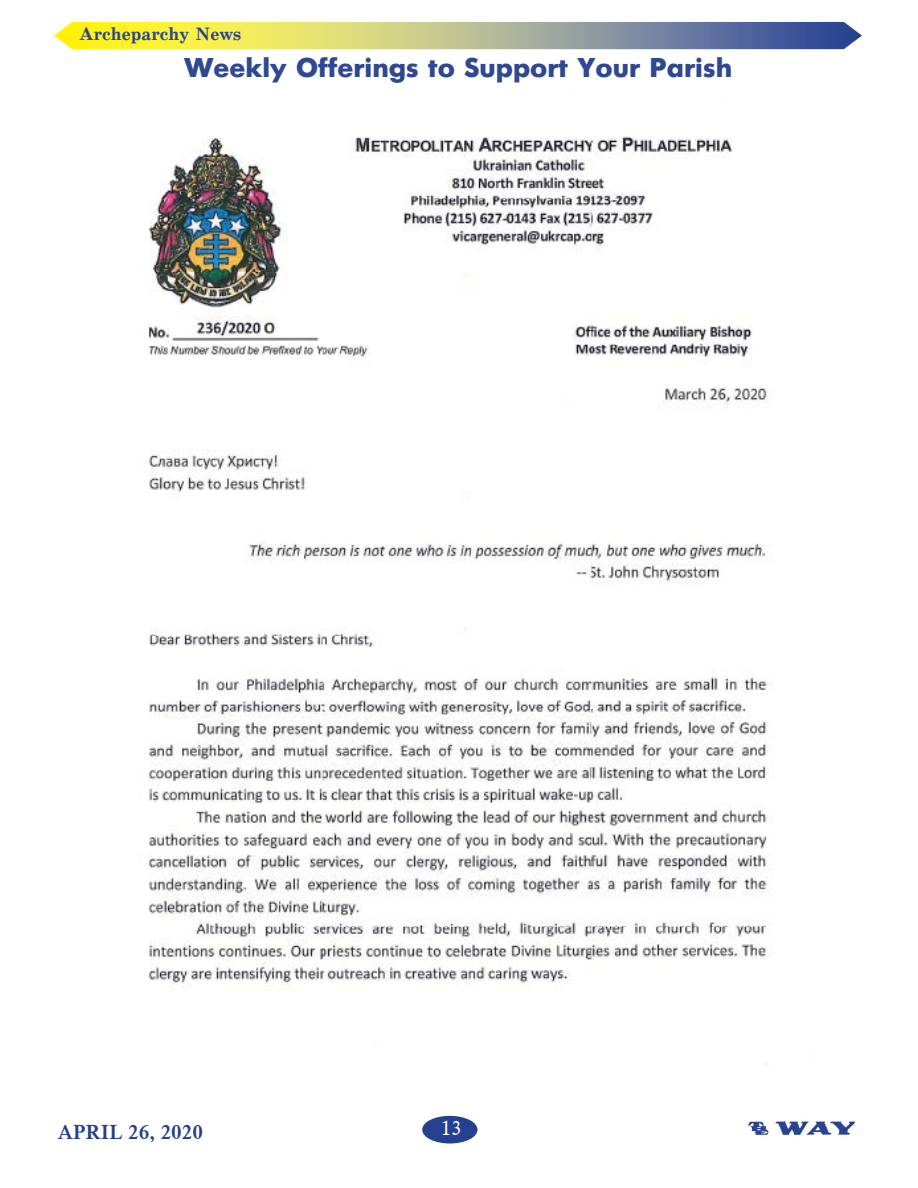
<style>
.page{position:relative;width:918px;height:1188px;background:#fff}
.page>*{position:absolute;margin:0;border:0;box-sizing:border-box;transform-origin:0 0}
.t1{font:700 27px "Ukrainian Futuris";color:#2e4893}
.t2{font:700 21px "CR Timesky Cyrillic";color:#253f8e}
.t3{font:21px "CR Timesky Cyrillic";color:#fff}
.t4{font:700 18px "Ukrainian School";color:#294592}
</style>
<div class="page">
<img style="left:149px;top:136px;width:625px;height:929px">
<svg style="left:54px;top:22px;width:808px;height:27px;background:#b1b67e"></svg>
<img style="left:748px;top:1121px;width:107px;height:14px">
<div style="left:423px;top:1117px;width:54px;height:26px;background:#25408f;border-radius:50%"></div>
<div style="left:422px;top:1116px;width:55px;height:27px;border:2px solid #25408f;border-radius:50%"></div>
<p class="t4" style="left:79px;top:24px;width:164px">Archeparchy News</p>
<p class="t1" style="left:184px;top:53px;width:549px">Weekly Offerings to Support Your Parish</p>
<p class="t2" style="left:58px;top:1120px;width:147px">APRIL 26, 2020</p>
<p class="t3" style="left:441px;top:1116px;width:22px">13</p>
</div>
